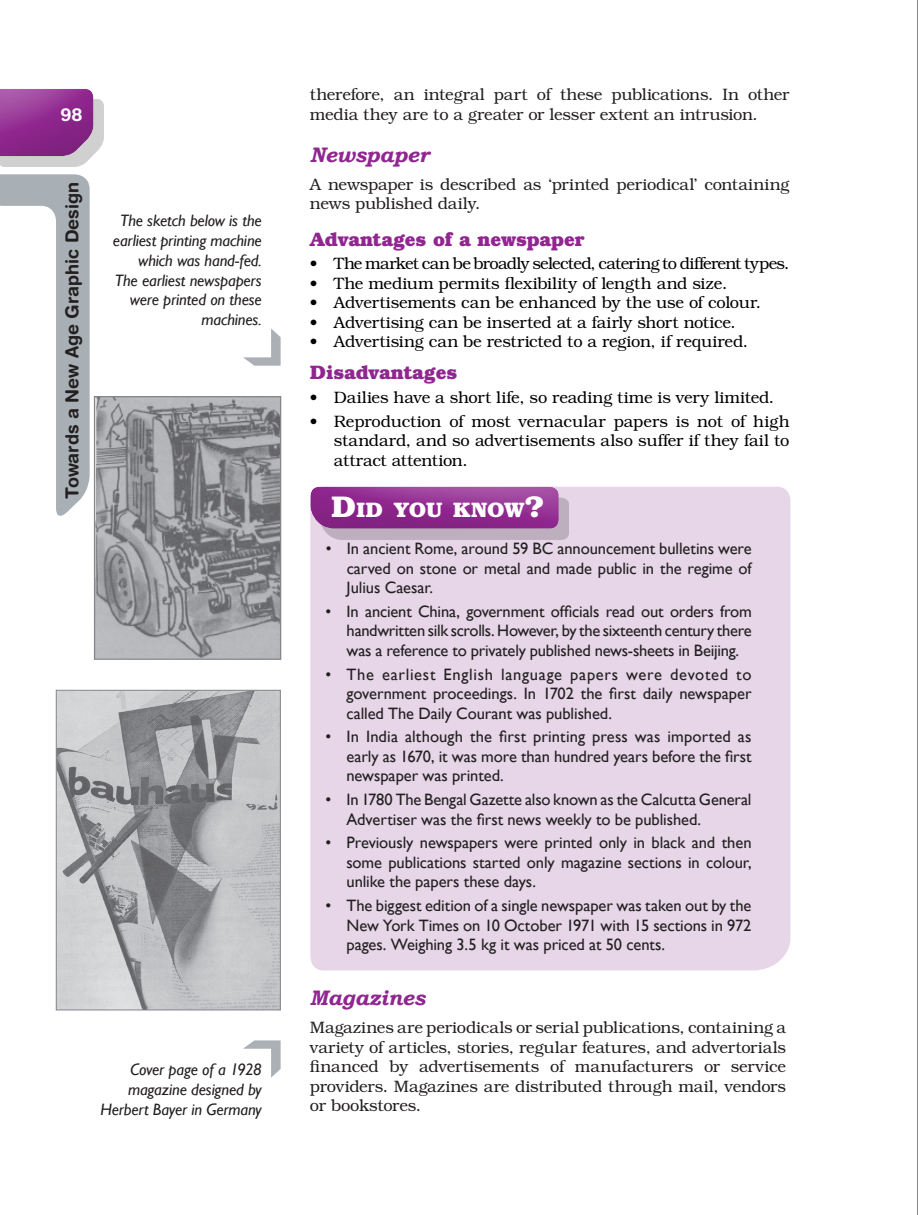
<style>
.page{position:relative;width:918px;height:1215px;background:#fff}
.page>*{position:absolute;margin:0;border:0;box-sizing:border-box;transform-origin:0 0}
.t1{font:italic 700 21px "Bookman Old Style";letter-spacing:-.01em;color:#90268f}
.t2{font:700 21px "Bookman";letter-spacing:-.015em;color:#fff}
.t3{font:700 19.5px "Bookman";letter-spacing:-.01em;color:#90268f}
.t4{font:700 18px "Helvetica Rounded LT Std";color:#231f20}
.t5{font:700 18px "Helvetica Rounded LT Std";color:#fff}
.t6{font:16.5px/19.5px "Gill Sans";letter-spacing:-.005em;color:#231f20;text-align:justify}
.t7{font:300 16.5px/19.5px "Bookman Std";letter-spacing:-.01em;color:#231f20}
.t8{font:300 16.5px/19.5px "Bookman Std";letter-spacing:-.01em;color:#000;text-align:justify}
.t9{font:italic 16.5px/19.8px "Gill Sans";letter-spacing:-.01em;color:#231f20;text-align:right}
.t10{font:300 16.5px "Bookman Std";letter-spacing:-.04em;color:#000}
.s1{font-size:30px}
</style>
<div class="page">
<div style="left:0;top:99px;width:104px;height:68px;background:#231f20;opacity:.21"></div>
<div style="left:0;top:88px;width:94px;height:70px;background:#231f20;opacity:.22"></div>
<svg style="left:0;top:174px;width:90px;height:342px"></svg>
<hr style="left:917px;top:0;width:1px;height:1215px;background:#616164">
<img style="left:96px;top:398px;width:183px;height:260px">
<div style="left:94px;top:396px;width:187px;height:264px;border:1px solid #848689"></div>
<img style="left:58px;top:692px;width:221px;height:316px">
<div style="left:56px;top:690px;width:225px;height:320px;border:1px solid #848689"></div>
<svg style="left:243px;top:1040px;width:38px;height:38px"></svg>
<svg style="left:243px;top:328px;width:38px;height:38px"></svg>
<div style="left:310px;top:487px;width:480px;height:483px;background:#e6d6e8"></div>
<div style="left:320px;top:498px;width:249px;height:42px;background:#bdafbe"></div>
<div style="left:310px;top:486px;width:251px;height:45px;background:#231f20;opacity:.22"></div>
<p class="t5" style="left:61px;top:103px;width:24px">98</p>
<p class="t4" style="left:61px;top:499px;width:318px;rotate:-90deg">Towards a New Age Graphic Design</p>
<p class="t9" style="left:113px;top:211px;width:150px">The sketch below is the earliest printing machine which was hand-fed.<br>The earliest newspapers were printed on these machines.</p>
<p class="t9" style="left:100px;top:1060px;width:163px">Cover page of a 1928 magazine designed by<br>Herbert Bayer in Germany</p>
<p class="t7" style="left:310px;top:85px;width:481px">therefore, an integral part of these publications. In other media they are to a greater or lesser extent an intrusion.</p>
<p class="t1" style="left:310px;top:139px;width:121px">Newspaper</p>
<p class="t7" style="left:310px;top:175px;width:481px">A newspaper is described as ‘printed periodical’ containing news published daily.</p>
<p class="t3" style="left:310px;top:227px;width:276px">Advantages of a newspaper</p>
<p class="t10" style="left:310px;top:254px;width:481px">• The market can be broadly selected, catering to different types.</p>
<p class="t8" style="left:310px;top:274px;width:419px">• The medium permits flexibility of length and size.</p>
<p class="t8" style="left:310px;top:293px;width:453px">• Advertisements can be enhanced by the use of colour.</p>
<p class="t8" style="left:310px;top:313px;width:427px">• Advertising can be inserted at a fairly short notice.</p>
<p class="t8" style="left:310px;top:332px;width:440px">• Advertising can be restricted to a region, if required.</p>
<p class="t3" style="left:310px;top:360px;width:149px">Disadvantages</p>
<p class="t8" style="left:310px;top:388px;width:466px">• Dailies have a short life, so reading time is very limited.</p>
<p class="t8" style="left:334px;top:412px;width:457px;text-indent:-24px">• Reproduction of most vernacular papers is not of high standard, and so advertisements also suffer if they fail to attract attention.</p>
<p class="t2" style="left:331px;top:497px;width:215px"><span class="s1">D</span>ID YOU KNOW<span class="s1">?</span></p>
<p class="t6" style="left:347px;top:539px;width:407px;text-indent:-21px">• In ancient Rome, around 59 BC announcement bulletins were carved on stone or metal and made public in the regime of Julius Caesar.</p>
<p class="t6" style="left:347px;top:601px;width:407px;text-indent:-21px">• In ancient China, government officials read out orders from handwritten silk scrolls. However, by the sixteenth century there was a reference to privately published news-sheets in Beijing.</p>
<p class="t6" style="left:347px;top:664px;width:407px;text-indent:-21px">• The earliest English language papers were devoted to government proceedings. In 1702 the first daily newspaper called The Daily Courant was published.</p>
<p class="t6" style="left:346px;top:727px;width:407px;text-indent:-21px">• In India although the first printing press was imported as early as 1670, it was more than hundred years before the first newspaper was printed.</p>
<p class="t6" style="left:346px;top:790px;width:407px;text-indent:-21px">• In 1780 The Bengal Gazette also known as the Calcutta General<br>Advertiser was the first news weekly to be published.</p>
<p class="t6" style="left:346px;top:833px;width:407px;text-indent:-21px">• Previously newspapers were printed only in black and then some publications started only magazine sections in colour, unlike the papers these days.</p>
<p class="t6" style="left:346px;top:896px;width:407px;text-indent:-21px">• The biggest edition of a single newspaper was taken out by the New York Times on 10 October 1971 with 15 sections in 972 pages. Weighing 3.5 kg it was priced at 50 cents.</p>
<p class="t1" style="left:310px;top:982px;width:117px">Magazines</p>
<p class="t7" style="left:310px;top:1018px;width:478px;text-align:justify">Magazines are periodicals or serial publications, containing a variety of articles, stories, regular features, and advertorials financed by advertisements of manufacturers or service providers. Magazines are distributed through mail, vendors or bookstores.</p>
</div>
